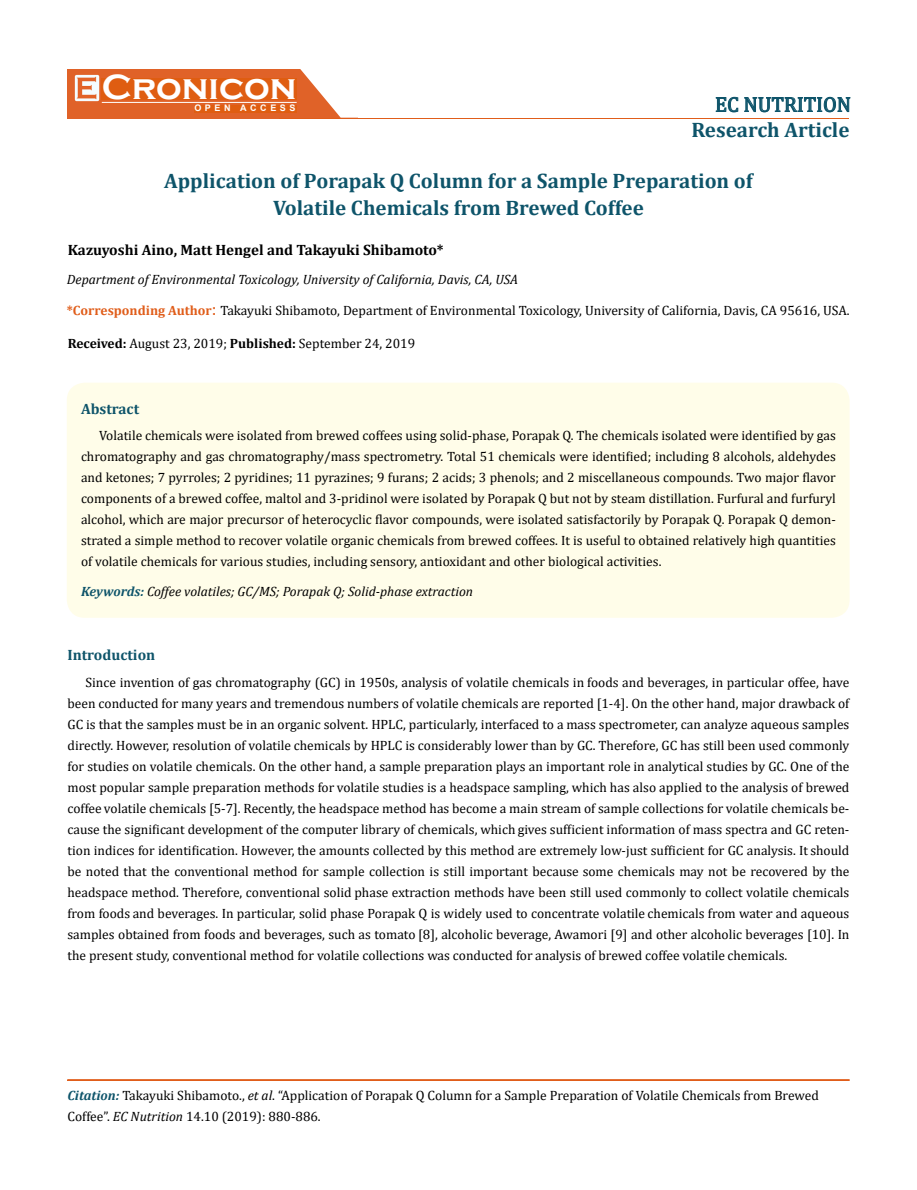
<style>
.page{position:relative;width:917px;height:1190px;background:#fff}
.page>*{position:absolute;margin:0;border:0;box-sizing:border-box;transform-origin:0 0}
.t1{font:700 36px "Copperplate Gothic";color:#fff}
.t2{font:700 21px/27px "Cambria";color:#0e546a;text-align:center}
.t3{font:21px "Cambria";color:#0e546a}
.t4{font:700 15px "Cambria";color:#000}
.t5{font:700 15px "Cambria";color:#0e546a}
.t6{font:13.5px/21px "Cambria";color:#000;text-align:justify}
.t7{font:italic 13.5px "Cambria";color:#000}
.t8{font:700 9px "Arial";letter-spacing:.4em;color:#fff}
.s1{font-weight:700;color:#e05d1a}
.s2{font-size:18px;color:#e05d1a}
.s3{font-weight:700}
.s4{font-weight:700;color:#0e546a}
.s5{font-weight:700;font-style:italic;color:#0e546a}
.s6{font-style:italic}
</style>
<div class="page">
<div style="left:67px;top:70px;width:290px;height:49px;background:#e06228"></div>
<svg style="left:300px;top:69px;width:58px;height:49px"></svg>
<img style="left:75px;top:75px;width:24px;height:26px">
<div style="left:102px;top:79px;width:195px;height:21px;background:#df5d11"></div>
<div style="left:194px;top:105px;width:103px;height:7px;background:#df5d11"></div>
<svg style="left:715px;top:97px;width:23px;height:15px"></svg>
<svg style="left:744px;top:97px;width:106px;height:15px"></svg>
<hr style="left:102px;top:102px;width:194px;height:1px;background:#fff">
<hr style="left:279px;top:118px;width:569px;height:1px;background:#e05d1a">
<hr style="left:67px;top:1080px;width:782px;height:1px;background:#e05d1a">
<div style="left:67px;top:1079px;width:782px;height:1px;border:1px solid #e05d1a"></div>
<div style="left:67px;top:382px;width:782px;height:236px;background:#fffde9;border-radius:18px"></div>
<h1 class="t1" style="left:102px;top:68px;width:196px">Cronicon</h1>
<p class="t8" style="left:194px;top:102px;width:103px">OPEN ACCESS</p>
<h2 class="t3" style="left:715px;top:92px;width:137px">EC NUTRITION</h2>
<h2 class="t2" style="left:691px;top:116px;width:160px">Research Article</h2>
<h2 class="t2" style="left:164px;top:166px;width:590px">Application of Porapak Q Column for a Sample Preparation of<br>Volatile Chemicals from Brewed Coffee</h2>
<p class="t4" style="left:68px;top:239px;width:377px">Kazuyoshi Aino, Matt Hengel and Takayuki Shibamoto*</p>
<p class="t7" style="left:67px;top:269px;width:453px">Department of Environmental Toxicology, University of California, Davis, CA, USA</p>
<p class="t6" style="left:67px;top:300px;width:784px"><span class="s1">*Corresponding Author</span><span class="s2">:</span> Takayuki Shibamoto, Department of Environmental Toxicology, University of California, Davis, CA 95616, USA.</p>
<p class="t6" style="left:68px;top:332px;width:349px"><span class="s3">Received:</span> August 23, 2019; <span class="s3">Published:</span> September 24, 2019</p>
<p class="t5" style="left:81px;top:398px;width:60px">Abstract</p>
<p class="t6" style="left:81px;top:424px;width:756px;text-indent:18px">Volatile chemicals were isolated from brewed coffees using solid-phase, Porapak Q. The chemicals isolated were identified by gas chromatography and gas chromatography/mass spectrometry. Total 51 chemicals were identified; including 8 alcohols, aldehydes and ketones; 7 pyrroles; 2 pyridines; 11 pyrazines; 9 furans; 2 acids; 3 phenols; and 2 miscellaneous compounds. Two major flavor components of a brewed coffee, maltol and 3-pridinol were isolated by Porapak Q but not by steam distillation. Furfural and furfuryl alcohol, which are major precursor of heterocyclic flavor compounds, were isolated satisfactorily by Porapak Q. Porapak Q demon&shy;strated a simple method to recover volatile organic chemicals from brewed coffees. It is useful to obtained relatively high quantities of volatile chemicals for various studies, including sensory, antioxidant and other biological activities.</p>
<p class="t7" style="left:81px;top:581px;width:393px"><span class="s4">Keywords:</span> Coffee volatiles; GC/MS; Porapak Q; Solid-phase extraction</p>
<p class="t5" style="left:67px;top:644px;width:89px">Introduction</p>
<p class="t6" style="left:67px;top:671px;width:783px;text-indent:18px">Since invention of gas chromatography (GC) in 1950s, analysis of volatile chemicals in foods and beverages, in particular offee, have been conducted for many years and tremendous numbers of volatile chemicals are reported [1-4]. On the other hand, major drawback of GC is that the samples must be in an organic solvent. HPLC, particularly, interfaced to a mass spectrometer, can analyze aqueous samples directly. However, resolution of volatile chemicals by HPLC is considerably lower than by GC. Therefore, GC has still been used commonly for studies on volatile chemicals. On the other hand, a sample preparation plays an important role in analytical studies by GC. One of the most popular sample preparation methods for volatile studies is a headspace sampling, which has also applied to the analysis of brewed coffee volatile chemicals [5-7]. Recently, the headspace method has become a main stream of sample collections for volatile chemicals be&shy;cause the significant development of the computer library of chemicals, which gives sufficient information of mass spectra and GC reten&shy;tion indices for identification. However, the amounts collected by this method are extremely low-just sufficient for GC analysis. It should be noted that the conventional method for sample collection is still important because some chemicals may not be recovered by the headspace method. Therefore, conventional solid phase extraction methods have been still used commonly to collect volatile chemicals from foods and beverages. In particular, solid phase Porapak Q is widely used to concentrate volatile chemicals from water and aqueous samples obtained from foods and beverages, such as tomato [8], alcoholic beverage, Awamori [9] and other alcoholic beverages [10]. In the present study, conventional method for volatile collections was conducted for analysis of brewed coffee volatile chemicals.</p>
<p class="t6" style="left:67px;top:1084px;width:753px"><span class="s5">Citation:</span> Takayuki Shibamoto., <span class="s6">et al</span>. “Application of Porapak Q Column for a Sample Preparation of Volatile Chemicals from Brewed<br>Coffee”. <span class="s6">EC Nutrition</span> 14.10 (2019): 880-886.</p>
</div>
